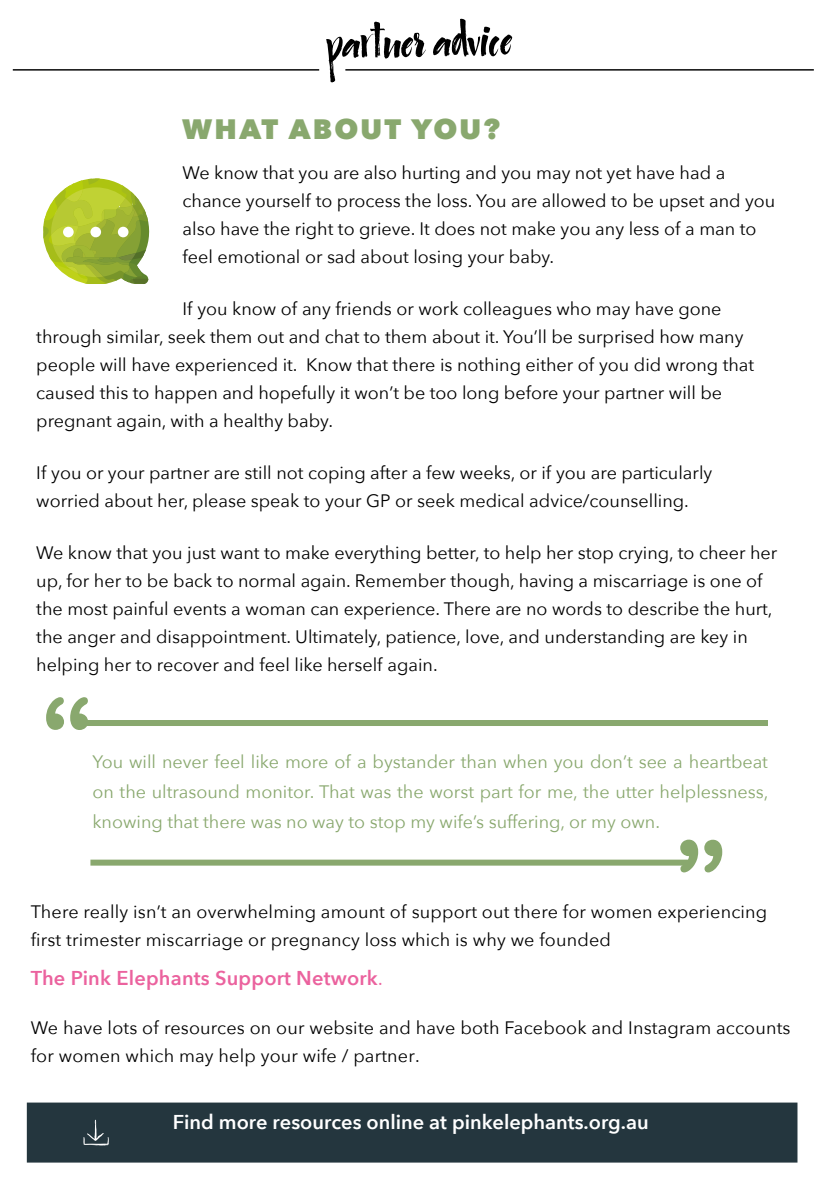
<style>
.page{position:relative;width:828px;height:1191px;background:#fff}
.page>*{position:absolute;margin:0;border:0;box-sizing:border-box;transform-origin:0 0}
.t1{font:800 28px "Avenir Next";letter-spacing:.08em;color:#89a86e}
.t2{font:600 20px "Avenir Next";color:#fff}
.t3{font:600 20px "Avenir Next";letter-spacing:.01em;color:#eb629e}
.t4{font:18px/28px "Avenir Next";color:#000}
.t5{font:18px/30px "Avenir Next";color:#89a86e;text-align:justify}
.s1{font-weight:400}
</style>
<div class="page">
<hr style="left:345px;top:69px;width:469px;height:2px;background:#000">
<hr style="left:13px;top:69px;width:306px;height:2px;background:#000">
<svg style="left:433px;top:19px;width:79px;height:38px"></svg>
<svg style="left:326px;top:22px;width:100px;height:61px"></svg>
<div style="left:27px;top:1102px;width:770px;height:60px;background:#24363e"></div>
<svg style="left:83px;top:1119px;width:26px;height:27px"></svg>
<svg style="left:43px;top:178px;width:107px;height:106px"></svg>
<div style="left:90px;top:227px;width:11px;height:10px;background:#fff;border-radius:50%"></div>
<div style="left:63px;top:227px;width:11px;height:10px;background:#fff;border-radius:50%"></div>
<div style="left:118px;top:227px;width:10px;height:10px;background:#fff;border-radius:50%"></div>
<div style="left:78px;top:720px;width:690px;height:6px;background:#89a86e"></div>
<svg style="left:46px;top:697px;width:42px;height:33px"></svg>
<div style="left:90px;top:859px;width:600px;height:6px;background:#89a86e"></div>
<svg style="left:680px;top:839px;width:42px;height:33px"></svg>
<h1 class="t1" style="left:182px;top:111px;width:319px">WHAT ABOUT YOU?</h1>
<p class="t4" style="left:182px;top:158px;width:594px">We know that you are also hurting and you may not yet have had a chance yourself to process the loss. You are allowed to be upset and you also have the right to grieve. It does not make you any less of a man to feel emotional or sad about losing your baby.</p>
<p class="t4" style="left:36px;top:294px;width:719px;text-indent:146px">If you know of any friends or work colleagues who may have gone through similar, seek them out and chat to them about it. You’ll be surprised how many people will have experienced it. Know that there is nothing either of you did wrong that caused this to happen and hopefully it won’t be too long before your partner will be pregnant again, with a healthy baby.</p>
<p class="t4" style="left:36px;top:458px;width:677px">If you or your partner are still not coping after a few weeks, or if you are particularly worried about her, please speak to your GP or seek medical advice/counselling.</p>
<p class="t4" style="left:36px;top:538px;width:742px">We know that you just want to make everything better, to help her stop crying, to cheer her up, for her to be back to normal again. Remember though, having a miscarriage is one of the most painful events a woman can experience. There are no words to describe the hurt, the anger and disappointment. Ultimately, patience, love, and understanding are key in helping her to recover and feel like herself again.</p>
<p class="t5" style="left:92px;top:746px;width:677px">You will never feel like more of a bystander than when you don’t see a heartbeat on the ultrasound monitor. That was the worst part for me, the utter helplessness, knowing that there was no way to stop my wife’s suffering, or my own.</p>
<p class="t4" style="left:31px;top:897px;width:738px">There really isn’t an overwhelming amount of support out there for women experiencing first trimester miscarriage or pregnancy loss which is why we founded</p>
<p class="t3" style="left:31px;top:960px;width:354px">The Pink Elephants Support Network<span class="s1">.</span></p>
<p class="t4" style="left:31px;top:1013px;width:761px">We have lots of resources on our website and have both Facebook and Instagram accounts for women which may help your wife / partner.</p>
<p class="t2" style="left:173px;top:1105px;width:477px">Find more resources online at pinkelephants.org.au</p>
</div>
